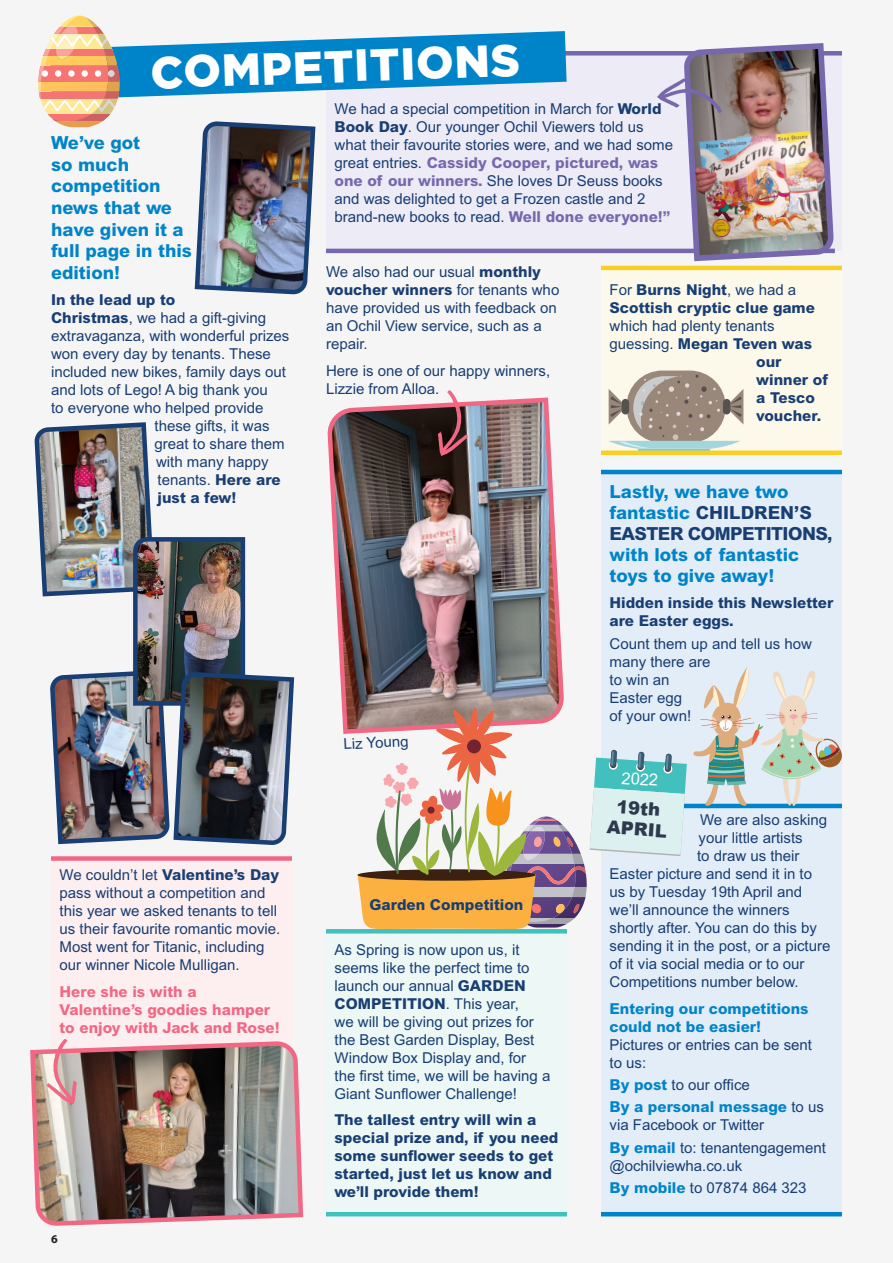
<style>
.page{position:relative;width:893px;height:1263px;background:#f5f5f5}
.page>*{position:absolute;margin:0;border:0;box-sizing:border-box;transform-origin:0 0}
.t1{font:900 45px "Gotham";color:#fff}
.t2{font:800 18px/21.6px "Arial MT Std";color:#0084c9}
.t3{font:800 18px "Arial MT Std";color:#183e73}
.t4{font:800 18px "Arial MT Std";letter-spacing:-.03em;color:#183e73}
.t5{font:900 18px "Arial";color:#2f394d}
.t6{font:16.5px "Arial";color:#fff}
.t7{font:15px/18px "Arial MT Std";color:#183e73}
.t8{font:800 15px/18px "Arial MT Std";color:#183e73}
.t9{font:800 15px/18px "Arial MT Std";color:#f16885}
.t10{font:800 15px/18px "Arial MT Std";color:#0084c9}
.t11{font:700 12px "Myriad Pro";color:#231f20}
.s1{font-weight:800}
.s2{font-weight:800;color:#7768ae}
.s3{color:#0084c9}
.s4{font-weight:400}
.s5{font-weight:800;color:#0084c9}
</style>
<div class="page">
<img style="left:329px;top:397px;width:233px;height:337px">
<div style="left:601px;top:472px;width:241px;height:740px;background:#e3edf7"></div>
<div style="left:326px;top:931px;width:241px;height:281px;background:#ecf7f6"></div>
<hr style="left:326px;top:1212px;width:241px;height:4px;background:#42c0bd">
<div style="left:51px;top:858px;width:241px;height:258px;background:#fdeeef"></div>
<div style="left:51px;top:856px;width:241px;height:5px;background:#f16885"></div>
<hr style="left:326px;top:929px;width:241px;height:4px;background:#42c0bd">
<img style="left:30px;top:1043px;width:274px;height:181px">
<hr style="left:601px;top:804px;width:241px;height:4px;background:#0084c9">
<hr style="left:601px;top:1212px;width:241px;height:4px;background:#0084c9">
<img style="left:37px;top:422px;width:258px;height:423px">
<div style="left:326px;top:53px;width:516px;height:198px;background:#edebf5"></div>
<div style="left:326px;top:51px;width:516px;height:5px;background:#7768ae"></div>
<hr style="left:326px;top:249px;width:509px;height:4px;background:#7768ae">
<svg style="left:358px;top:707px;width:329px;height:223px"></svg>
<div style="left:601px;top:266px;width:241px;height:187px;background:#fdf9ea"></div>
<div style="left:626px;top:371px;width:100px;height:72px;background:#99877a;border-radius:36px"></div>
<hr style="left:639px;top:449px;width:71px;height:3px;background:#7dc7f0">
<svg style="left:608px;top:375px;width:135px;height:74px"></svg>
<div style="left:601px;top:450px;width:241px;height:5px;background:#f9cf25"></div>
<hr style="left:601px;top:266px;width:241px;height:4px;background:#f9cf25">
<svg style="left:693px;top:667px;width:149px;height:139px"></svg>
<hr style="left:601px;top:470px;width:241px;height:4px;background:#0084c9">
<svg style="left:38px;top:16px;width:529px;height:279px"></svg>
<img style="left:657px;top:43px;width:174px;height:219px">
<svg style="left:438px;top:390px;width:30px;height:66px"></svg>
<svg style="left:47px;top:1039px;width:30px;height:66px"></svg>
<p class="t1" style="left:150px;top:42px;width:371px;rotate:-2deg">COMPETITIONS</p>
<p class="t7" style="left:334px;top:100px;width:340px">We had a special competition in March for <span class="s1">World Book Day</span>. Our younger Ochil Viewers told us what their favourite stories were, and we had some great entries. <span class="s2">Cassidy Cooper, pictured, was one of our winners.</span> She loves Dr Seuss books and was delighted to get a Frozen castle and 2 brand-new books to read. <span class="s2">Well done everyone!”</span></p>
<p class="t2" style="left:51px;top:132px;width:143px">We’ve got<br>so much competition news that we have given it a full page in this edition!</p>
<p class="t8" style="left:51px;top:291px;width:126px">In the lead up to</p>
<p class="t7" style="left:51px;top:309px;width:217px"><span class="s1">Christmas</span>, we had a gift-giving</p>
<p class="t7" style="left:51px;top:327px;width:240px">extravaganza, with wonderful prizes</p>
<p class="t7" style="left:51px;top:345px;width:221px">won every day by tenants. These</p>
<p class="t7" style="left:51px;top:363px;width:237px">included new bikes, family days out</p>
<p class="t7" style="left:51px;top:381px;width:218px">and lots of Lego! A big thank you</p>
<p class="t7" style="left:51px;top:399px;width:214px">to everyone who helped provide</p>
<p class="t7" style="left:155px;top:417px;width:117px">these gifts, it was</p>
<p class="t7" style="left:155px;top:435px;width:132px">great to share them</p>
<p class="t7" style="left:156px;top:453px;width:114px">with many happy</p>
<p class="t7" style="left:158px;top:471px;width:125px">tenants. <span class="s1">Here are</span></p>
<p class="t8" style="left:158px;top:489px;width:80px">just a few!</p>
<p class="t2" style="left:609px;top:480px;width:181px">Lastly, we have two</p>
<p class="t3" style="left:609px;top:502px;width:204px"><span class="s3">fantastic</span> CHILDREN’S</p>
<p class="t4" style="left:609px;top:523px;width:225px">EASTER COMPETITIONS,</p>
<p class="t2" style="left:609px;top:544px;width:191px;line-height:21px">with lots of fantastic toys to give away!</p>
<p class="t8" style="left:609px;top:594px;width:225px">Hidden inside this Newsletter are Easter eggs.</p>
<p class="t7" style="left:609px;top:634px;width:204px">Count them up and tell us how many there are</p>
<p class="t7" style="left:609px;top:670px;width:62px">to win an</p>
<p class="t7" style="left:609px;top:688px;width:74px">Easter egg</p>
<p class="t7" style="left:609px;top:706px;width:83px">of your own!</p>
<p class="t7" style="left:326px;top:263px;width:235px">We also had our usual <span class="s1">monthly voucher winners</span> for tenants who have provided us with feedback on an Ochil View service, such as a repair.</p>
<p class="t7" style="left:326px;top:362px;width:226px">Here is one of our happy winners,<br>Lizzie from Alloa.</p>
<p class="t7" style="left:609px;top:280px;width:188px">For <span class="s1">Burns Night</span>, we had a</p>
<p class="t8" style="left:609px;top:298px;width:207px">Scottish cryptic clue game</p>
<p class="t7" style="left:609px;top:316px;width:167px">which had plenty tenants</p>
<p class="t8" style="left:609px;top:334px;width:204px"><span class="s4">guessing.</span> Megan Teven was</p>
<p class="t8" style="left:756px;top:352px;width:27px">our</p>
<p class="t8" style="left:756px;top:370px;width:73px">winner of</p>
<p class="t8" style="left:756px;top:388px;width:60px">a Tesco</p>
<p class="t8" style="left:756px;top:406px;width:67px">voucher.</p>
<p class="t7" style="left:60px;top:866px;width:222px">We couldn’t let <span class="s1">Valentine’s Day </span>pass without a competition and this year we asked tenants to tell us their favourite romantic movie.<br>Most went for Titanic, including our winner Nicole Mulligan.</p>
<p class="t9" style="left:60px;top:982px;width:222px">Here she is with a<br>Valentine’s goodies hamper to enjoy with Jack and Rose!</p>
<p class="t11" style="left:51px;top:1231px;width:8px">6</p>
<p class="t7" style="left:343px;top:735px;width:67px;rotate:-3deg">Liz Young</p>
<p class="t8" style="left:370px;top:896px;width:155px">Garden Competition</p>
<p class="t7" style="left:334px;top:940px;width:217px">As Spring is now upon us, it seems like the perfect time to launch our annual <span class="s1">GARDEN<br>COMPETITION</span>. This year,<br>we will be giving out prizes for the Best Garden Display, Best<br>Window Box Display and, for the first time, we will be having a<br>Giant Sunflower Challenge!</p>
<p class="t8" style="left:334px;top:1111px;width:225px">The tallest entry will win a special prize and, if you need some sunflower seeds to get started, just let us know and we’ll provide them!</p>
<p class="t6" style="left:622px;top:768px;width:38px;rotate:4deg">2022</p>
<p class="t5" style="left:617px;top:793px;width:46px;rotate:4deg">19th</p>
<p class="t5" style="left:608px;top:814px;width:62px;rotate:4deg">APRIL</p>
<p class="t7" style="left:700px;top:811px;width:129px">We are also asking</p>
<p class="t7" style="left:698px;top:829px;width:106px">your little artists</p>
<p class="t7" style="left:697px;top:847px;width:104px">to draw us their</p>
<p class="t7" style="left:609px;top:865px;width:204px">Easter picture and send it in to</p>
<p class="t7" style="left:609px;top:883px;width:194px">us by Tuesday 19th April and</p>
<p class="t7" style="left:609px;top:901px;width:182px">we’ll announce the winners</p>
<p class="t7" style="left:609px;top:919px;width:209px">shortly after. You can do this by</p>
<p class="t7" style="left:609px;top:937px;width:222px">sending it in the post, or a picture</p>
<p class="t7" style="left:609px;top:955px;width:197px">of it via social media or to our</p>
<p class="t7" style="left:609px;top:973px;width:191px">Competitions number below.</p>
<p class="t10" style="left:609px;top:999px;width:201px">Entering our competitions could not be easier!</p>
<p class="t7" style="left:609px;top:1035px;width:204px">Pictures or entries can be sent to us:</p>
<p class="t7" style="left:609px;top:1076px;width:142px"><span class="s5">By post</span> to our office</p>
<p class="t7" style="left:609px;top:1098px;width:216px"><span class="s5">By a personal message</span> to us via Facebook or Twitter</p>
<p class="t7" style="left:609px;top:1138px;width:218px"><span class="s5">By email</span> to: tenantengagement</p>
<p class="t7" style="left:609px;top:1156px;width:134px">@ochilviewha.co.uk</p>
<p class="t7" style="left:609px;top:1178px;width:199px"><span class="s5">By mobile</span> to 07874 864 323</p>
</div>
